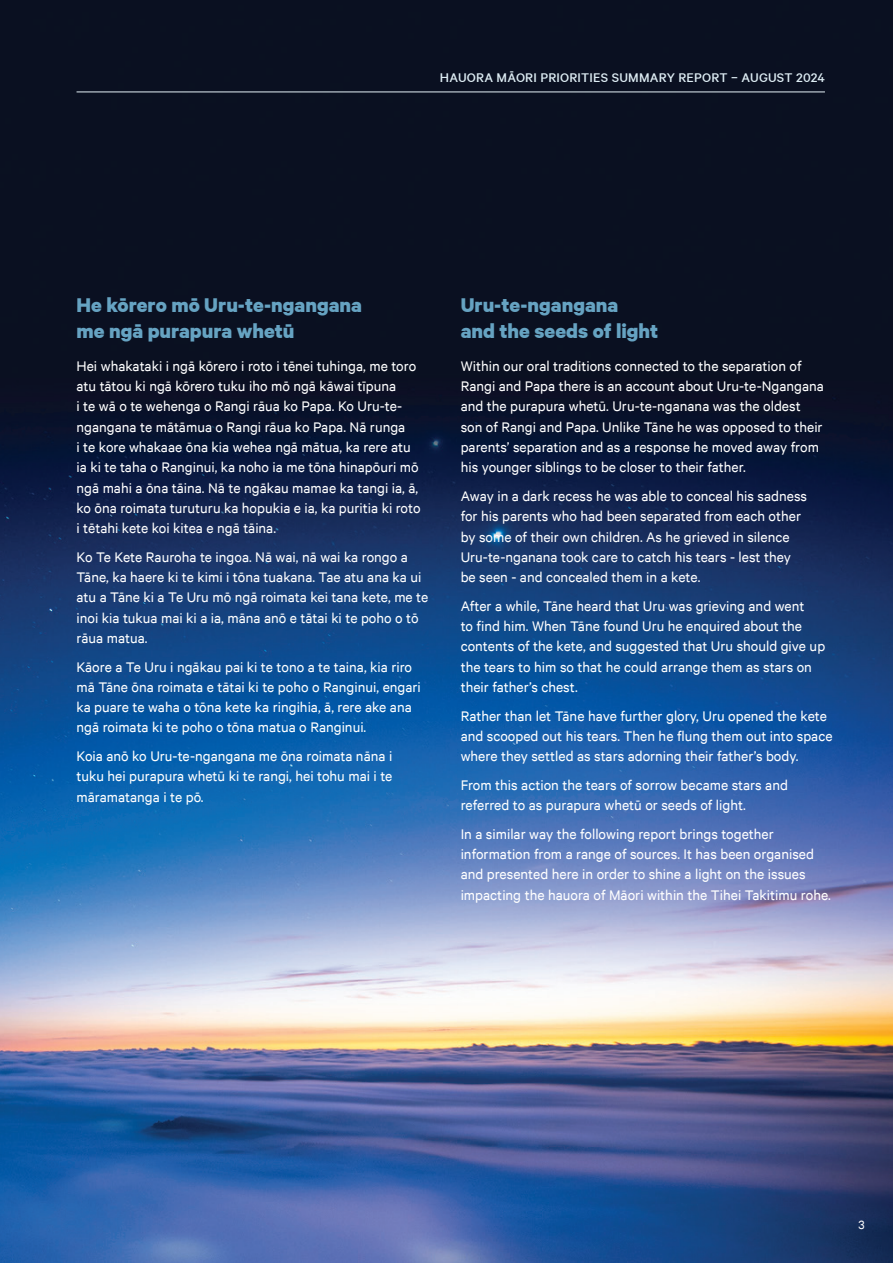
<style>
.page{position:relative;width:893px;height:1263px;background:#fff}
.page>*{position:absolute;margin:0;border:0;box-sizing:border-box;transform-origin:0 0}
.t1{font:700 22.5px/25.5px "Calibre";color:#66a3c2}
.t2{font:15.75px/20.2px "Calibre";color:#fff}
.t3{font:500 14.25px "Calibre";letter-spacing:.015em;color:#deedf4}
.t4{font:13.5px "Calibre";color:#fff}
</style>
<div class="page">
<img style="left:0;top:0;width:893px;height:1263px">
<hr style="left:77px;top:92px;width:748px;height:1px;background:#e5f1f7">
<p class="t3" style="left:440px;top:69px;width:387px">HAUORA MĀORI PRIORITIES SUMMARY REPORT – AUGUST 2024</p>
<h1 class="t1" style="left:77px;top:292px;width:287px">He kōrero mō Uru-te-ngangana me ngā purapura whetū</h1>
<p class="t2" style="left:77px;top:355px;width:346px">Hei whakataki i ngā kōrero i roto i tēnei tuhinga, me toro atu tātou ki ngā kōrero tuku iho mō ngā kāwai tīpuna<br>i te wā o te wehenga o Rangi rāua ko Papa. Ko Uru-te&shy;ngangana te mātāmua o Rangi rāua ko Papa. Nā runga<br>i te kore whakaae ōna kia wehea ngā mātua, ka rere atu ia ki te taha o Ranginui, ka noho ia me tōna hinapōuri mō ngā mahi a ōna tāina. Nā te ngākau mamae ka tangi ia, ā, ko ōna roimata turuturu ka hopukia e ia, ka puritia ki roto i tētahi kete koi kitea e ngā tāina.</p>
<p class="t2" style="left:77px;top:546px;width:353px">Ko Te Kete Rauroha te ingoa. Nā wai, nā wai ka rongo a Tāne, ka haere ki te kimi i tōna tuakana. Tae atu ana ka ui atu a Tāne ki a Te Uru mō ngā roimata kei tana kete, me te inoi kia tukua mai ki a ia, māna anō e tātai ki te poho o tō rāua matua.</p>
<p class="t2" style="left:77px;top:656px;width:346px">Kāore a Te Uru i ngākau pai ki te tono a te taina, kia riro mā Tāne ōna roimata e tātai ki te poho o Ranginui, engari ka puare te waha o tōna kete ka ringihia, ā, rere ake ana ngā roimata ki te poho o tōna matua o Ranginui.</p>
<p class="t2" style="left:77px;top:745px;width:317px;text-align:justify">Koia anō ko Uru-te-ngangana me ōna roimata nāna i tuku hei purapura whetū ki te rangi, hei tohu mai i te māramatanga i te pō.</p>
<h1 class="t1" style="left:461px;top:292px;width:199px">Uru-te-ngangana<br>and the seeds of light</h1>
<p class="t2" style="left:461px;top:355px;width:365px">Within our oral traditions connected to the separation of Rangi and Papa there is an account about Uru-te-Ngangana and the purapura whetū. Uru-te-nganana was the oldest son of Rangi and Papa. Unlike Tāne he was opposed to their parents’ separation and as a response he moved away from his younger siblings to be closer to their father.</p>
<p class="t2" style="left:461px;top:485px;width:348px">Away in a dark recess he was able to conceal his sadness for his parents who had been separated from each other by some of their own children. As he grieved in silence Uru-te-nganana took care to catch his tears - lest they be seen - and concealed them in a kete.</p>
<p class="t2" style="left:461px;top:595px;width:366px">After a while, Tāne heard that Uru was grieving and went<br>to find him. When Tāne found Uru he enquired about the contents of the kete, and suggested that Uru should give up the tears to him so that he could arrange them as stars on their father’s chest.</p>
<p class="t2" style="left:461px;top:705px;width:373px">Rather than let Tāne have further glory, Uru opened the kete and scooped out his tears. Then he flung them out into space where they settled as stars adorning their father’s body.</p>
<p class="t2" style="left:461px;top:774px;width:329px">From this action the tears of sorrow became stars and referred to as purapura whetū or seeds of light.</p>
<p class="t2" style="left:461px;top:823px;width:372px">In a similar way the following report brings together information from a range of sources. It has been organised and presented here in order to shine a light on the issues impacting the hauora of Māori within the Tihei Takitimu rohe.</p>
<p class="t4" style="left:858px;top:1217px;width:8px">3</p>
</div>
